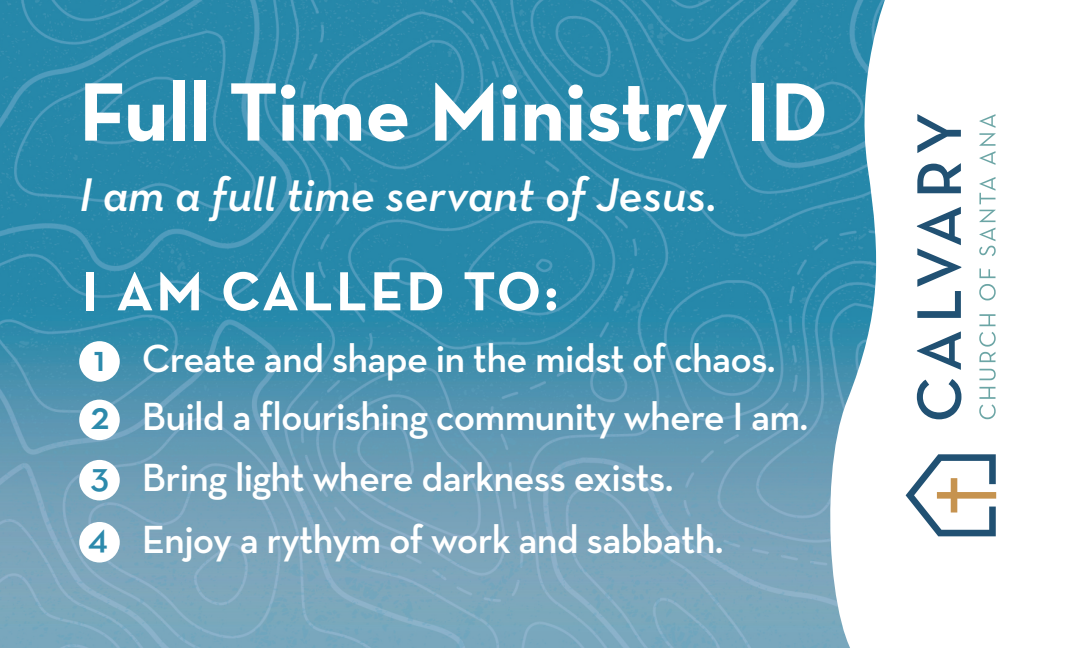
<style>
.page{position:relative;width:1080px;height:648px;background:#fff}
.page>*{position:absolute;margin:0;border:0;box-sizing:border-box;transform-origin:0 0}
.t1{font:700 84.4px "Neutra Text";color:#fff}
.t2{font:700 56px "Neutra Text";letter-spacing:.05em;color:#fff}
.t3{font:italic 600 48px "Neutra Text";color:#fff}
.t4{font:600 40px/60.4px "Neutra Text";letter-spacing:-.02em;color:#fff}
.s1{font-size:37.2px;color:#2c8aac}
.s2{font-size:40.4px;color:#2c8aac}
.s3{font-size:36.8px;color:#2c8aac}
</style>
<div class="page">
<img style="left:0;top:0;width:816px;height:648px">
<div style="left:79px;top:341px;width:41px;height:41px;background:#fff;border-radius:50%"></div>
<div style="left:79px;top:400px;width:41px;height:40px;background:#fff;border-radius:50%"></div>
<div style="left:79px;top:460px;width:41px;height:40px;background:#fff;border-radius:50%"></div>
<div style="left:79px;top:522px;width:41px;height:41px;background:#fff;border-radius:50%"></div>
<svg style="left:816px;top:0;width:181px;height:648px"></svg>
<svg style="left:906px;top:454px;width:90px;height:82px"></svg>
<svg style="left:917px;top:379px;width:44px;height:40px"></svg>
<svg style="left:917px;top:331px;width:44px;height:39px"></svg>
<svg style="left:917px;top:207px;width:44px;height:111px"></svg>
<svg style="left:917px;top:163px;width:44px;height:30px"></svg>
<svg style="left:917px;top:114px;width:44px;height:39px"></svg>
<svg style="left:979px;top:387px;width:17px;height:32px"></svg>
<svg style="left:979px;top:369px;width:17px;height:11px"></svg>
<svg style="left:979px;top:332px;width:17px;height:30px"></svg>
<svg style="left:979px;top:314px;width:17px;height:12px"></svg>
<svg style="left:979px;top:284px;width:17px;height:16px"></svg>
<svg style="left:979px;top:269px;width:17px;height:9px"></svg>
<svg style="left:979px;top:228px;width:17px;height:28px"></svg>
<svg style="left:979px;top:210px;width:17px;height:12px"></svg>
<svg style="left:979px;top:177px;width:17px;height:27px"></svg>
<svg style="left:979px;top:114px;width:17px;height:51px"></svg>
<h1 class="t1" style="left:79px;top:59px;width:751px">Full Time Ministry ID</h1>
<p class="t3" style="left:79px;top:165px;width:639px">I am a full time servant of Jesus.</p>
<h2 class="t2" style="left:82px;top:256px;width:478px">I AM CALLED TO:</h2>
<p class="t4" style="left:88px;top:327px;width:722px"><span class="s1">1</span> Create and shape in the midst of chaos.<br><span class="s2">2</span> Build a flourishing community where I am.<br><span class="s3">3</span> Bring light where darkness exists.<br><span class="s1">4</span> Enjoy a rythym of work and sabbath.</p>
</div>
